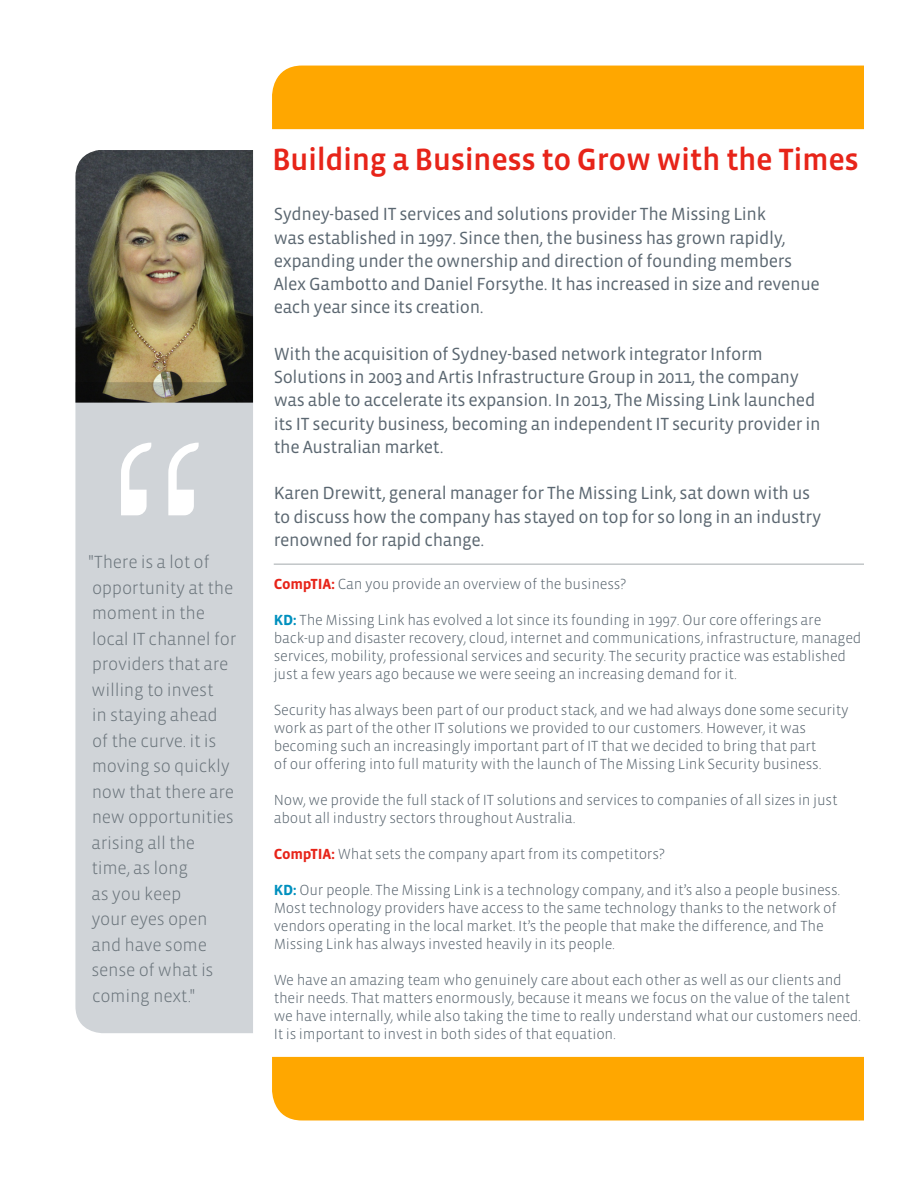
<style>
.page{position:relative;width:918px;height:1188px;background:#fff}
.page>*{position:absolute;margin:0;border:0;box-sizing:border-box;transform-origin:0 0}
.t1{font:500 31.5px "Vista Sans OT";letter-spacing:-.015em;color:#e72419}
.t2{font:18px/23.2px "Vista Sans OT";letter-spacing:-.02em;color:#5a6670}
.Lead-In{font:300 18px/25.5px "Vista Sans OT";letter-spacing:-.015em;color:#6a747b}
.t3{font:300 15px/18px "Vista Sans OT";letter-spacing:-.015em;color:#5a6670}
.s1{font-weight:700;color:#e72419}
.s2{font-weight:700;color:#0090be}
</style>
<div class="page">
<img style="left:75px;top:150px;width:178px;height:232px">
<div style="left:75px;top:382px;width:178px;height:651px;background:#d0d4d8"></div>
<div style="left:272px;top:66px;width:592px;height:63px;background:#ffa700"></div>
<div style="left:272px;top:1057px;width:592px;height:63px;background:#ffa700"></div>
<svg style="left:121px;top:443px;width:30px;height:72px"></svg>
<svg style="left:168px;top:443px;width:31px;height:72px"></svg>
<hr style="left:274px;top:564px;width:590px;height:1px;background:#a3a9ad">
<p class="Lead-In" style="left:88px;top:550px;width:150px">"There is a lot of opportunity at the moment in the local IT channel for providers that are willing to invest<br>in staying ahead<br>of the curve. it is moving so quickly now that there are new opportunities arising all the<br>time, as long<br>as you keep<br>your eyes open and have some sense of what is coming next."</p>
<p class="t1" style="left:272px;top:144px;width:588px">Building a Business to Grow with the Times</p>
<p class="t2" style="left:274px;top:203px;width:548px">Sydney-based IT services and solutions provider The Missing Link<br>was established in 1997. Since then, the business has grown rapidly, expanding under the ownership and direction of founding members Alex Gambotto and Daniel Forsythe. It has increased in size and revenue each year since its creation.</p>
<p class="t2" style="left:274px;top:343px;width:548px">With the acquisition of Sydney-based network integrator Inform Solutions in 2003 and Artis Infrastructure Group in 2011, the company was able to accelerate its expansion. In 2013, The Missing Link launched its IT security business, becoming an independent IT security provider in the Australian market.</p>
<p class="t2" style="left:274px;top:482px;width:549px">Karen Drewitt, general manager for The Missing Link, sat down with us to discuss how the company has stayed on top for so long in an industry renowned for rapid change.</p>
<p class="t3" style="left:274px;top:576px;width:354px"><span class="s1">CompTIA:</span> Can you provide an overview of the business?</p>
<p class="t3" style="left:274px;top:612px;width:589px"><span class="s2">KD:</span> The Missing Link has evolved a lot since its founding in 1997. Our core offerings are back-up and disaster recovery, cloud, internet and communications, infrastructure, managed services, mobility, professional services and security. The security practice was established just a few years ago because we were seeing an increasing demand for it.</p>
<p class="t3" style="left:274px;top:702px;width:576px">Security has always been part of our product stack, and we had always done some security work as part of the other IT solutions we provided to our customers. However, it was becoming such an increasingly important part of IT that we decided to bring that part<br>of our offering into full maturity with the launch of The Missing Link Security business.</p>
<p class="t3" style="left:274px;top:792px;width:565px">Now, we provide the full stack of IT solutions and services to companies of all sizes in just about all industry sectors throughout Australia.</p>
<p class="t3" style="left:274px;top:846px;width:393px"><span class="s1">CompTIA:</span> What sets the company apart from its competitors?</p>
<p class="t3" style="left:274px;top:882px;width:568px"><span class="s2">KD:</span> Our people. The Missing Link is a technology company, and it’s also a people business.<br>Most technology providers have access to the same technology thanks to the network of vendors operating in the local market. It’s the people that make the difference, and The Missing Link has always invested heavily in its people.</p>
<p class="t3" style="left:274px;top:972px;width:589px">We have an amazing team who genuinely care about each other as well as our clients and their needs. That matters enormously, because it means we focus on the value of the talent we have internally, while also taking the time to really understand what our customers need.<br>It is important to invest in both sides of that equation.</p>
</div>
